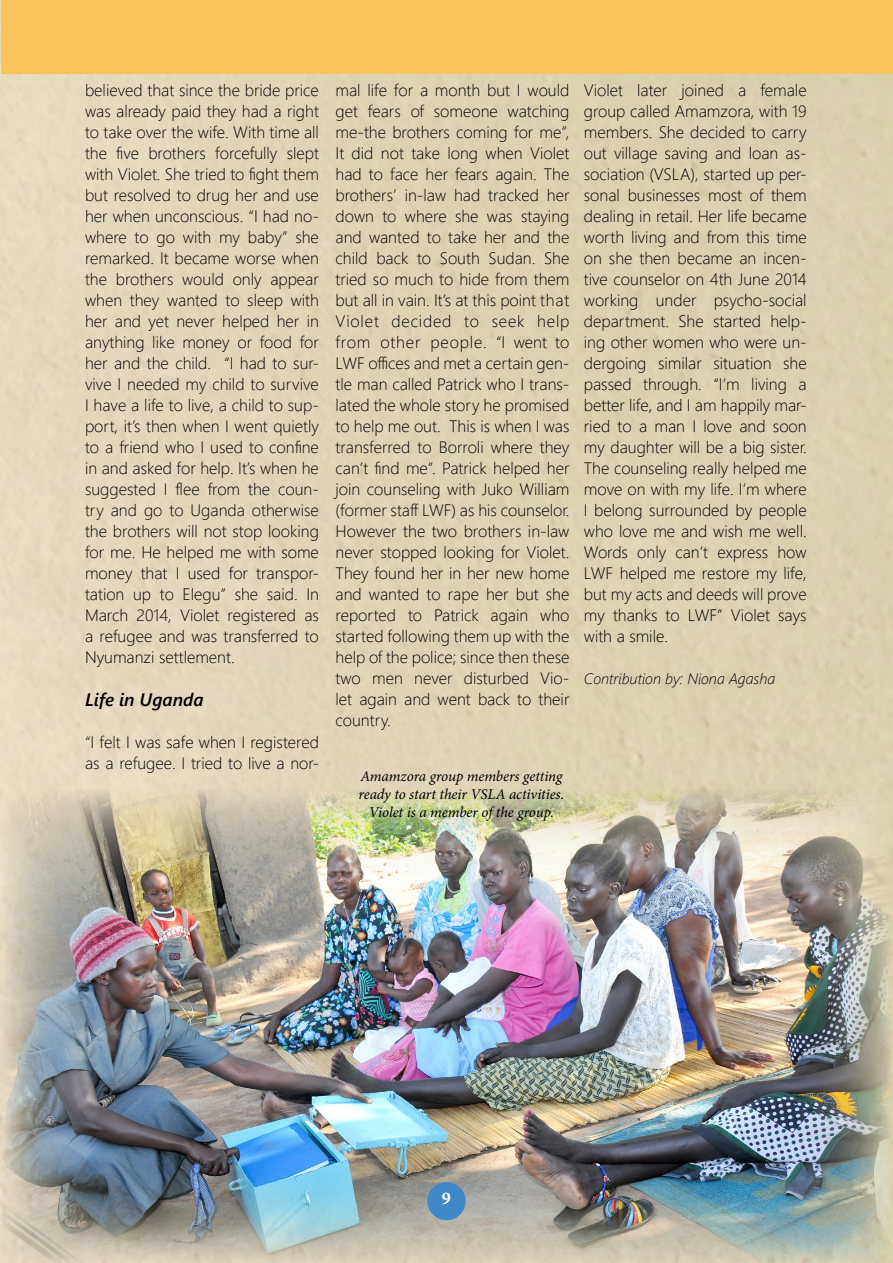
<style>
.page{position:relative;width:893px;height:1263px;background:#fff}
.page>*{position:absolute;margin:0;border:0;box-sizing:border-box;transform-origin:0 0}
.t1{font:italic 600 18px "Segoe UI";color:#000}
.t2{font:700 18px "Minion Pro";color:#fff}
.t3{font:300 16.5px/21px "Segoe UI";color:#000;text-align:justify}
.t4{font:italic 15px/18px "Minion Pro";letter-spacing:-.01em;color:#000;text-align:center}
.t5{font:italic 300 15px "Segoe UI";color:#000}
</style>
<div class="page">
<img style="left:0;top:0;width:892px;height:789px">
<img style="left:0;top:789px;width:892px;height:474px">
<div style="left:427px;top:1182px;width:39px;height:38px;background:#4089c9;border-radius:50%"></div>
<div style="left:2px;top:0;width:891px;height:74px;background:#fbc45b"></div>
<p class="t3" style="left:85px;top:79px;width:235px">believed that since the bride price was already paid they had a right to take over the wife. With time all the five brothers forcefully slept with Violet. She tried to fight them but resolved to drug her and use her when unconscious. “I had no&shy;where to go with my baby” she remarked. It became worse when the brothers would only appear when they wanted to sleep with her and yet never helped her in anything like money or food for her and the child. “I had to sur&shy;vive I needed my child to survive I have a life to live, a child to sup&shy;port, it’s then when I went quietly to a friend who I used to confine in and asked for help. It’s when he suggested I flee from the coun&shy;try and go to Uganda otherwise the brothers will not stop looking for me. He helped me with some money that I used for transpor&shy;tation up to Elegu” she said. In March 2014, Violet registered as a refugee and was transferred to Nyumanzi settlement.</p>
<p class="t1" style="left:85px;top:687px;width:120px">Life in Uganda</p>
<p class="t3" style="left:85px;top:731px;width:235px">“I felt I was safe when I registered as a refugee. I tried to live a nor-</p>
<p class="t3" style="left:336px;top:79px;width:235px">mal life for a month but I would get fears of someone watching me-the brothers coming for me”, It did not take long when Violet had to face her fears again. The brothers’ in-law had tracked her down to where she was staying and wanted to take her and the child back to South Sudan. She tried so much to hide from them but all in vain. It’s at this point that Violet decided to seek help from other people. “I went to LWF offices and met a certain gen&shy;tle man called Patrick who I trans&shy;lated the whole story he promised to help me out. This is when I was transferred to Borroli where they can’t find me”. Patrick helped her join counseling with Juko William (former staff LWF) as his counselor.<br>However the two brothers in-law never stopped looking for Violet.<br>They found her in her new home and wanted to rape her but she reported to Patrick again who started following them up with the help of the police; since then these two men never disturbed Vio&shy;let again and went back to their country.</p>
<p class="t3" style="left:584px;top:79px;width:224px">Violet later joined a female group called Amamzora, with 19 members. She decided to carry out village saving and loan as&shy;sociation (VSLA), started up per&shy;sonal businesses most of them dealing in retail. Her life became worth living and from this time on she then became an incen&shy;tive counselor on 4th June 2014 working under psycho-social department. She started help&shy;ing other women who were un&shy;dergoing similar situation she passed through. “I’m living a better life, and I am happily mar&shy;ried to a man I love and soon my daughter will be a big sister.<br>The counseling really helped me move on with my life. I’m where I belong surrounded by people who love me and wish me well.<br>Words only can’t express how LWF helped me restore my life, but my acts and deeds will prove my thanks to LWF” Violet says with a smile.</p>
<p class="t5" style="left:584px;top:669px;width:193px">Contribution by: Niona Agasha</p>
<p class="t4" style="left:359px;top:767px;width:207px">Amamzora group members getting ready to start their VSLA activities.<br>Violet is a member of the group.</p>
<p class="t2" style="left:442px;top:1185px;width:10px">9</p>
</div>
